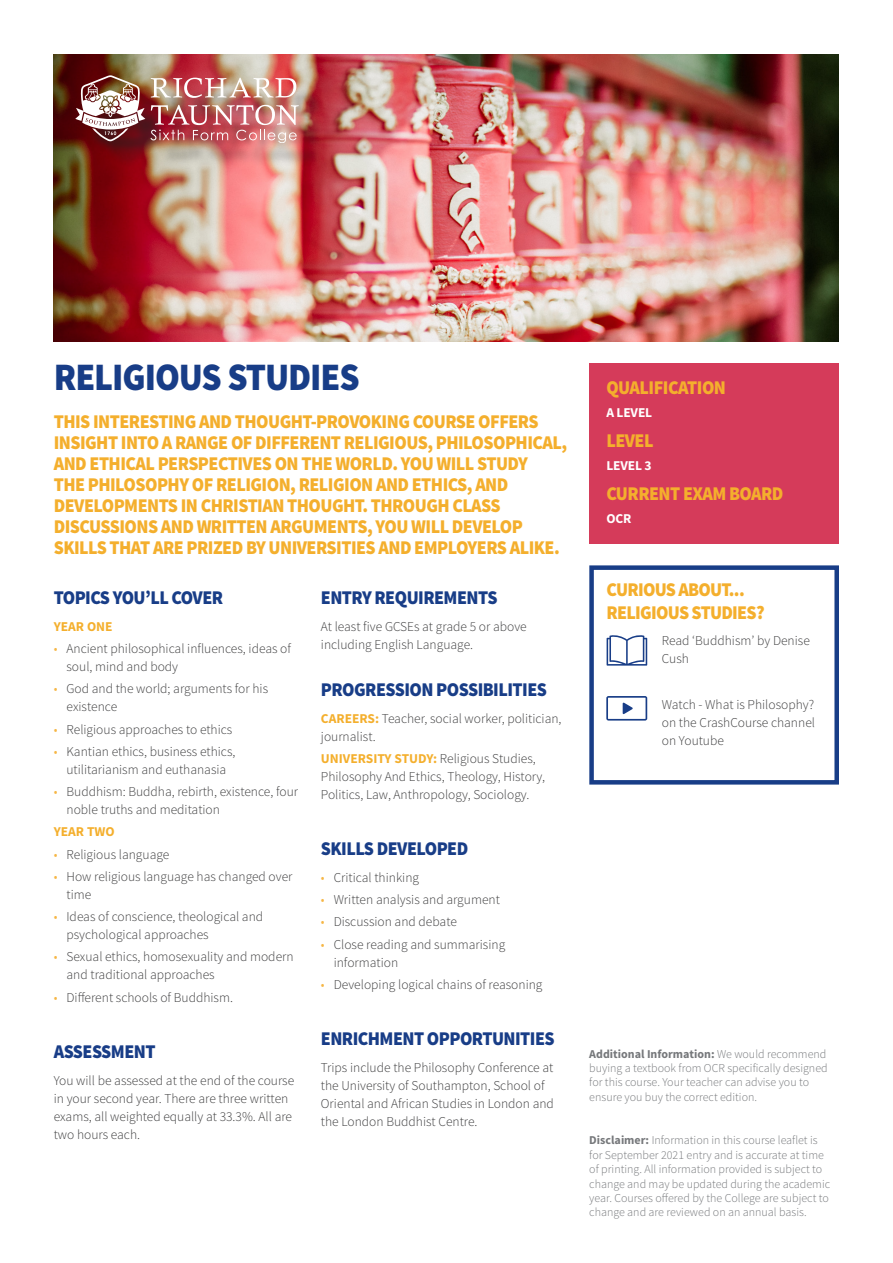
<style>
.page{position:relative;width:893px;height:1263px;background:#fff}
.page>*{position:absolute;margin:0;border:0;box-sizing:border-box;transform-origin:0 0}
.Sub_Head{font:900 38.85px "Source Sans Pro";letter-spacing:-.03em;color:#183d87;scale:.93 1}
.Intro{font:900 19.5px/21px "Source Sans Pro";letter-spacing:-.03em;color:#f4af2d;scale:.93 1}
.Sub_Head-2{font:900 19.5px "Source Sans Pro";letter-spacing:-.03em;color:#183d87;scale:.93 1}
.Subhead_1{font:900 19.5px/22.5px "Source Sans Pro";letter-spacing:-.04em;color:#f4af2d;scale:.93 1}
.Body_Copy{font:300 13.5px/18px "Source Sans Pro";color:#3e3e3f}
.Bullets{font:300 13.5px/18px "Source Sans Pro";color:#3e3e3f}
.Curious_Copy{font:300 13.5px/18px "Source Sans Pro";color:#3e3e3f}
.Subhead_2{font:700 13.5px "Source Sans Pro";letter-spacing:-.01em;color:#fff}
.Bullets-2{font:700 13.5px "Source Sans Pro";color:#f4af2d}
.Small_Print{font:300 12px/14.4px "Source Sans Pro";color:#76787b}
.Body_Copy-2{font:300 12px/14.4px "Source Sans Pro";color:#76787b}
.s1{color:#f6b645}
.s2{font-weight:700;color:#f4af2d}
.s3{font-weight:700}
</style>
<div class="page">
<img style="left:54px;top:54px;width:785px;height:288px">
<div style="left:589px;top:363px;width:250px;height:181px;background:#d53b5a"></div>
<div style="left:589px;top:565px;width:250px;height:219px;border:4px solid #183d87"></div>
<svg style="left:607px;top:635px;width:40px;height:31px"></svg>
<svg style="left:606px;top:696px;width:41px;height:24px"></svg>
<div style="left:87px;top:86px;width:237px;height:82px;background:#231f20;opacity:.7"></div>
<img style="left:75px;top:75px;width:224px;height:67px">
<p class="Sub_Head" style="left:54px;top:352px;width:331px">RELIGIOUS STUDIES</p>
<p class="Intro" style="left:54px;top:412px;width:554px">THIS INTERESTING AND THOUGHT-PROVOKING COURSE OFFERS INSIGHT INTO A RANGE OF DIFFERENT RELIGIOUS, PHILOSOPHICAL, AND ETHICAL PERSPECTIVES ON THE WORLD. YOU WILL STUDY<br>THE PHILOSOPHY OF RELIGION, RELIGION AND ETHICS, AND DEVELOPMENTS IN CHRISTIAN THOUGHT. THROUGH CLASS DISCUSSIONS AND WRITTEN ARGUMENTS, YOU WILL DEVELOP SKILLS THAT ARE PRIZED BY UNIVERSITIES AND EMPLOYERS ALIKE.</p>
<p class="Sub_Head-2" style="left:54px;top:585px;width:184px">TOPICS YOU’LL COVER</p>
<p class="Bullets-2" style="left:54px;top:618px;width:60px">YEAR ONE</p>
<p class="Body_Copy" style="left:67px;top:640px;width:226px;text-indent:-13px"><span class="s1">•</span> Ancient philosophical influences, ideas of soul, mind and body</p>
<p class="Body_Copy" style="left:67px;top:680px;width:203px;text-indent:-13px"><span class="s1">•</span> God and the world; arguments for his existence</p>
<p class="Body_Copy" style="left:54px;top:720px;width:180px"><span class="s1">•</span> Religious approaches to ethics</p>
<p class="Body_Copy" style="left:54px;top:742px;width:183px;text-align:center"><span class="s1">•</span> Kantian ethics, business ethics, utilitarianism and euthanasia</p>
<p class="Body_Copy" style="left:67px;top:783px;width:233px;text-indent:-13px"><span class="s1">•</span> Buddhism: Buddha, rebirth, existence, four noble truths and meditation</p>
<p class="Bullets-2" style="left:54px;top:823px;width:62px">YEAR TWO</p>
<p class="Body_Copy" style="left:54px;top:845px;width:117px"><span class="s1">•</span> Religious language</p>
<p class="Body_Copy" style="left:67px;top:867px;width:228px;text-indent:-13px"><span class="s1">•</span> How religious language has changed over time</p>
<p class="Body_Copy" style="left:67px;top:908px;width:198px;text-indent:-13px"><span class="s1">•</span> Ideas of conscience, theological and psychological approaches</p>
<p class="Body_Copy" style="left:67px;top:948px;width:229px;text-indent:-13px"><span class="s1">•</span> Sexual ethics, homosexuality and modern and traditional approaches</p>
<p class="Body_Copy" style="left:54px;top:988px;width:181px"><span class="s1">•</span> Different schools of Buddhism.</p>
<p class="Sub_Head-2" style="left:321px;top:585px;width:191px">ENTRY REQUIREMENTS</p>
<p class="Body_Copy" style="left:321px;top:617px;width:207px">At least five GCSEs at grade 5 or above including English Language.</p>
<p class="Sub_Head-2" style="left:321px;top:677px;width:245px">PROGRESSION POSSIBILITIES</p>
<p class="Body_Copy" style="left:321px;top:709px;width:242px"><span class="s2">CAREERS:</span> Teacher, social worker, politician, journalist.</p>
<p class="Bullets" style="left:321px;top:750px;width:226px"><span class="s2">UNIVERSITY STUDY:</span> Religious Studies,<br>Philosophy And Ethics, Theology, History,<br>Politics, Law, Anthropology, Sociology.</p>
<p class="Sub_Head-2" style="left:321px;top:836px;width:160px">SKILLS DEVELOPED</p>
<p class="Body_Copy" style="left:321px;top:868px;width:100px"><span class="s1">•</span> Critical thinking</p>
<p class="Body_Copy" style="left:321px;top:891px;width:180px"><span class="s1">•</span> Written analysis and argument</p>
<p class="Body_Copy" style="left:321px;top:913px;width:138px"><span class="s1">•</span> Discussion and debate</p>
<p class="Body_Copy" style="left:334px;top:935px;width:173px;text-indent:-13px"><span class="s1">•</span> Close reading and summarising information</p>
<p class="Body_Copy" style="left:321px;top:975px;width:223px"><span class="s1">•</span> Developing logical chains of reasoning</p>
<p class="Sub_Head-2" style="left:54px;top:1039px;width:111px">ASSESSMENT</p>
<p class="Body_Copy" style="left:54px;top:1071px;width:242px">You will be assessed at the end of the course in your second year. There are three written exams, all weighted equally at 33.3%. All are two hours each.</p>
<p class="Sub_Head-2" style="left:321px;top:1026px;width:253px">ENRICHMENT OPPORTUNITIES</p>
<p class="Body_Copy" style="left:321px;top:1058px;width:235px">Trips include the Philosophy Conference at the University of Southampton, School of Oriental and African Studies in London and the London Buddhist Centre.</p>
<p class="Subhead_1" style="left:606px;top:377px;width:130px">QUALIFICATION</p>
<p class="Subhead_2" style="left:606px;top:404px;width:47px">A LEVEL</p>
<p class="Subhead_1" style="left:606px;top:430px;width:52px">LEVEL</p>
<p class="Subhead_2" style="left:606px;top:457px;width:47px">LEVEL 3</p>
<p class="Subhead_1" style="left:606px;top:483px;width:192px">CURRENT EXAM BOARD</p>
<p class="Subhead_2" style="left:606px;top:510px;width:27px">OCR</p>
<p class="Subhead_1" style="left:607px;top:579px;width:171px">CURIOUS ABOUT...<br>RELIGIOUS STUDIES?</p>
<p class="Curious_Copy" style="left:662px;top:632px;width:149px">Read ‘Buddhism’ by Denise<br>Cush</p>
<p class="Curious_Copy" style="left:662px;top:695px;width:155px;text-align:justify">Watch - What is Philosophy? on the CrashCourse channel on Youtube</p>
<p class="Body_Copy-2" style="left:589px;top:1046px;width:240px"><span class="s3">Additional Information:</span> We would recommend buying a textbook from OCR specifically designed for this course. Your teacher can advise you to ensure you buy the correct edition.</p>
<p class="Small_Print" style="left:589px;top:1133px;width:242px"><span class="s3">Disclaimer:</span> Information in this course leaflet is for September 2021 entry and is accurate at time of printing. All information provided is subject to change and may be updated during the academic year. Courses offered by the College are subject to change and are reviewed on an annual basis.</p>
</div>
